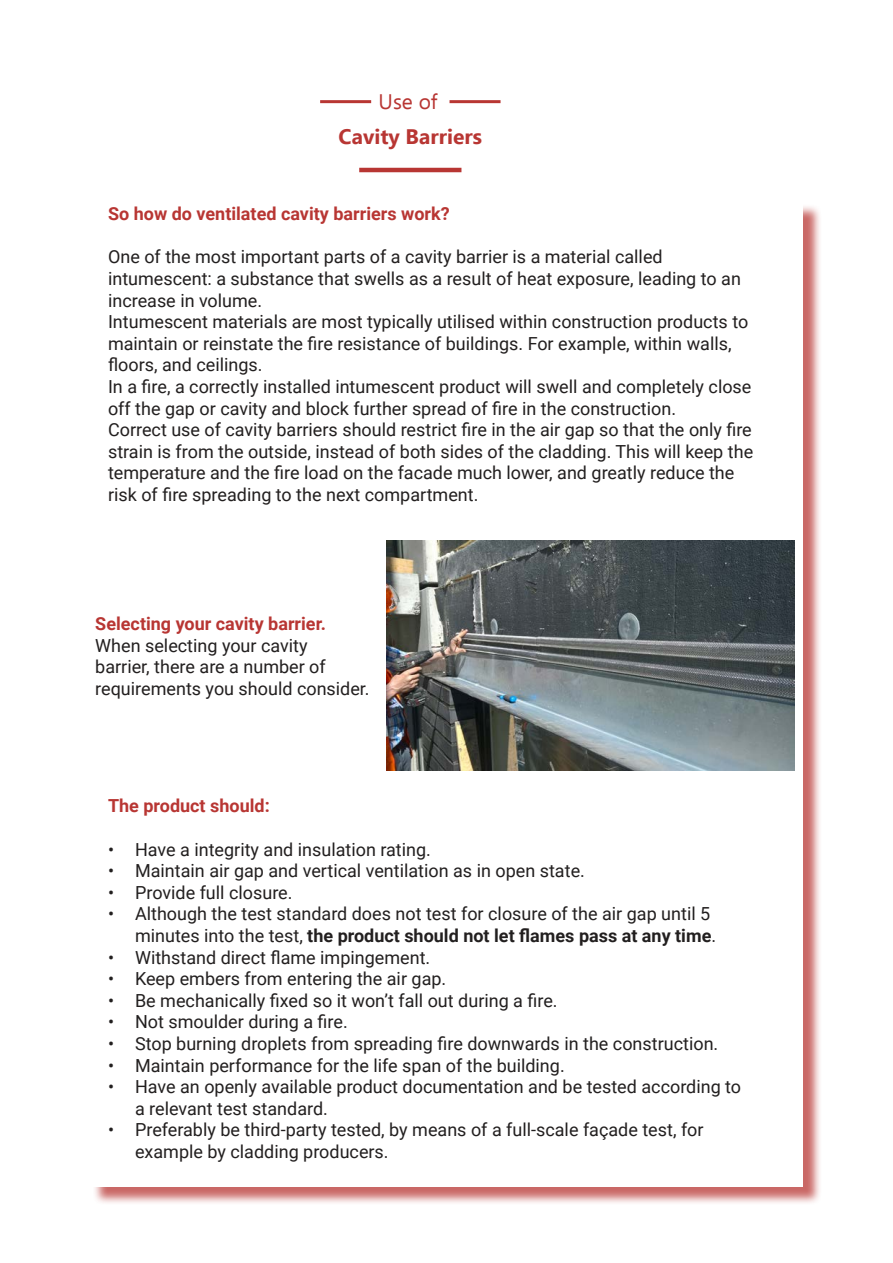
<style>
.page{position:relative;width:893px;height:1263px;background:#fff}
.page>*{position:absolute;margin:0;border:0;box-sizing:border-box;transform-origin:0 0}
.t1{font:700 21px "Ebrima";color:#b83633}
.t2{font:21px "Ebrima";color:#b83633}
.t3{font:18px/21.6px "Roboto";color:#221f1f}
.t4{font:700 18px "Roboto";color:#b83633}
.s1{font-weight:700}
</style>
<div class="page">
<div style="left:92px;top:204px;width:730px;height:1001px;background:#b83633;opacity:.75"></div>
<div style="left:90px;top:202px;width:713px;height:984px;background:#fff"></div>
<hr style="left:320px;top:100px;width:51px;height:3px;background:#b83633">
<hr style="left:449px;top:100px;width:52px;height:3px;background:#b83633">
<hr style="left:359px;top:168px;width:102px;height:4px;background:#b83633">
<img style="left:387px;top:540px;width:408px;height:231px">
<p class="t2" style="left:379px;top:89px;width:60px">Use of</p>
<p class="t1" style="left:339px;top:120px;width:145px">Cavity Barriers</p>
<p class="t4" style="left:108px;top:206px;width:343px">So how do ventilated cavity barriers work?</p>
<p class="t3" style="left:108px;top:245px;width:647px">One of the most important parts of a cavity barrier is a material called intumescent: a substance that swells as a result of heat exposure, leading to an increase in volume.<br>Intumescent materials are most typically utilised within construction products to maintain or reinstate the fire resistance of buildings. For example, within walls, floors, and ceilings.<br>In a fire, a correctly installed intumescent product will swell and completely close off the gap or cavity and block further spread of fire in the construction.<br>Correct use of cavity barriers should restrict fire in the air gap so that the only fire strain is from the outside, instead of both sides of the cladding. This will keep the temperature and the fire load on the facade much lower, and greatly reduce the risk of fire spreading to the next compartment.</p>
<p class="t4" style="left:95px;top:616px;width:232px">Selecting your cavity barrier.</p>
<p class="t3" style="left:95px;top:634px;width:276px">When selecting your cavity<br>barrier, there are a number of requirements you should consider.</p>
<p class="t4" style="left:108px;top:798px;width:163px">The product should:</p>
<p class="t3" style="left:108px;top:838px;width:324px">• Have a integrity and insulation rating.</p>
<p class="t3" style="left:108px;top:860px;width:478px">• Maintain air gap and vertical ventilation as in open state.</p>
<p class="t3" style="left:108px;top:882px;width:186px">• Provide full closure.</p>
<p class="t3" style="left:135px;top:903px;width:583px;text-indent:-27px">• Although the test standard does not test for closure of the air gap until 5 minutes into the test, <span class="s1">the product should not let flames pass at any time</span>.</p>
<p class="t3" style="left:108px;top:946px;width:324px">• Withstand direct flame impingement.</p>
<p class="t3" style="left:108px;top:968px;width:340px">• Keep embers from entering the air gap.</p>
<p class="t3" style="left:108px;top:990px;width:451px">• Be mechanically fixed so it won’t fall out during a fire.</p>
<p class="t3" style="left:108px;top:1011px;width:241px">• Not smoulder during a fire.</p>
<p class="t3" style="left:108px;top:1033px;width:612px">• Stop burning droplets from spreading fire downwards in the construction.</p>
<p class="t3" style="left:108px;top:1054px;width:458px">• Maintain performance for the life span of the building.</p>
<p class="t3" style="left:135px;top:1076px;width:608px;text-indent:-27px">• Have an openly available product documentation and be tested according to a relevant test standard.</p>
<p class="t3" style="left:135px;top:1119px;width:570px;text-indent:-27px">• Preferably be third-party tested, by means of a full-scale façade test, for example by cladding producers.</p>
</div>
